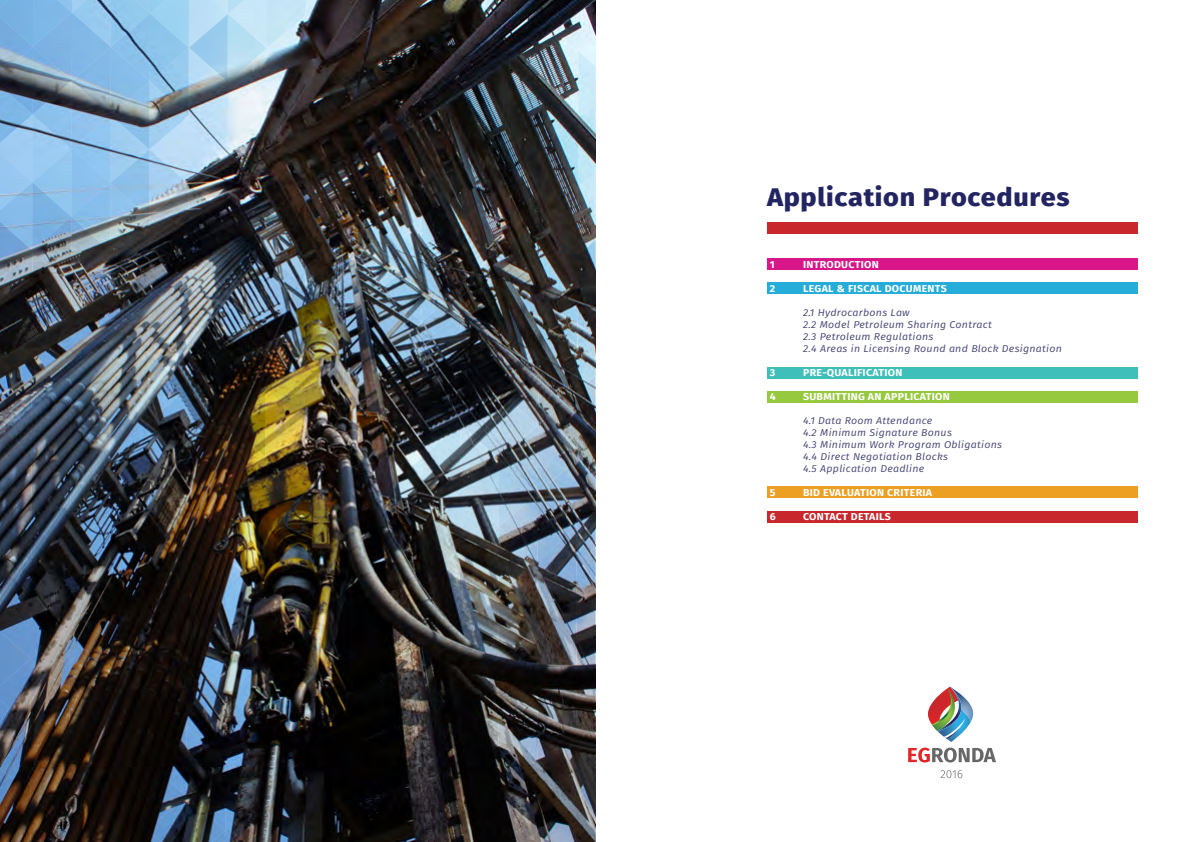
<style>
.page{position:relative;width:1191px;height:842px;background:#fff}
.page>*{position:absolute;margin:0;border:0;box-sizing:border-box;transform-origin:0 0}
.t1{font:800 25.4px "Fira Sans";letter-spacing:.025em;color:#232562;scale:1.06 1}
.t2{font:italic 10px/12px "Fira Sans";letter-spacing:.025em;color:#454476;scale:1.06 1}
.t3{font:700 10px "Fira Sans";letter-spacing:.025em;color:#fff;scale:1.06 1}
</style>
<div class="page">
<div style="left:767px;top:259px;width:370px;height:11px;background:#d61689"></div>
<div style="left:767px;top:283px;width:370px;height:11px;background:#25acd8"></div>
<div style="left:767px;top:367px;width:370px;height:11px;background:#3ebfb9"></div>
<div style="left:767px;top:391px;width:370px;height:11px;background:#97c93e"></div>
<div style="left:767px;top:487px;width:370px;height:11px;background:#ec9f23"></div>
<div style="left:767px;top:511px;width:370px;height:12px;background:#c8272c"></div>
<img style="left:0;top:0;width:595px;height:842px">
<div style="left:767px;top:223px;width:370px;height:11px;background:#c8272c"></div>
<img style="left:928px;top:686px;width:23px;height:37px">
<svg style="left:931px;top:687px;width:42px;height:55px"></svg>
<svg style="left:908px;top:748px;width:88px;height:14px"></svg>
<svg style="left:940px;top:770px;width:22px;height:8px"></svg>
<h1 class="t1" style="left:767px;top:175px;width:287px">Application Procedures</h1>
<p class="t3" style="left:770px;top:256px;width:6px">1</p>
<p class="t3" style="left:803px;top:256px;width:73px">INTRODUCTION</p>
<p class="t3" style="left:770px;top:280px;width:7px">2</p>
<p class="t3" style="left:803px;top:280px;width:137px">LEGAL &amp; FISCAL DOCUMENTS</p>
<p class="t2" style="left:803px;top:306px;width:246px">2.1 Hydrocarbons Law<br>2.2 Model Petroleum Sharing Contract<br>2.3 Petroleum Regulations<br>2.4 Areas in Licensing Round and Block Designation</p>
<p class="t3" style="left:770px;top:364px;width:7px">3</p>
<p class="t3" style="left:803px;top:364px;width:95px">PRE-QUALIFICATION</p>
<p class="t3" style="left:770px;top:388px;width:7px">4</p>
<p class="t3" style="left:803px;top:388px;width:140px">SUBMITTING AN APPLICATION</p>
<p class="t2" style="left:803px;top:414px;width:189px">4.1 Data Room Attendance<br>4.2 Minimum Signature Bonus<br>4.3 Minimum Work Program Obligations<br>4.4 Direct Negotiation Blocks<br>4.5 Application Deadline</p>
<p class="t3" style="left:770px;top:484px;width:7px">5</p>
<p class="t3" style="left:803px;top:484px;width:123px">BID EVALUATION CRITERIA</p>
<p class="t3" style="left:770px;top:508px;width:7px">6</p>
<p class="t3" style="left:803px;top:508px;width:84px">CONTACT DETAILS</p>
</div>
